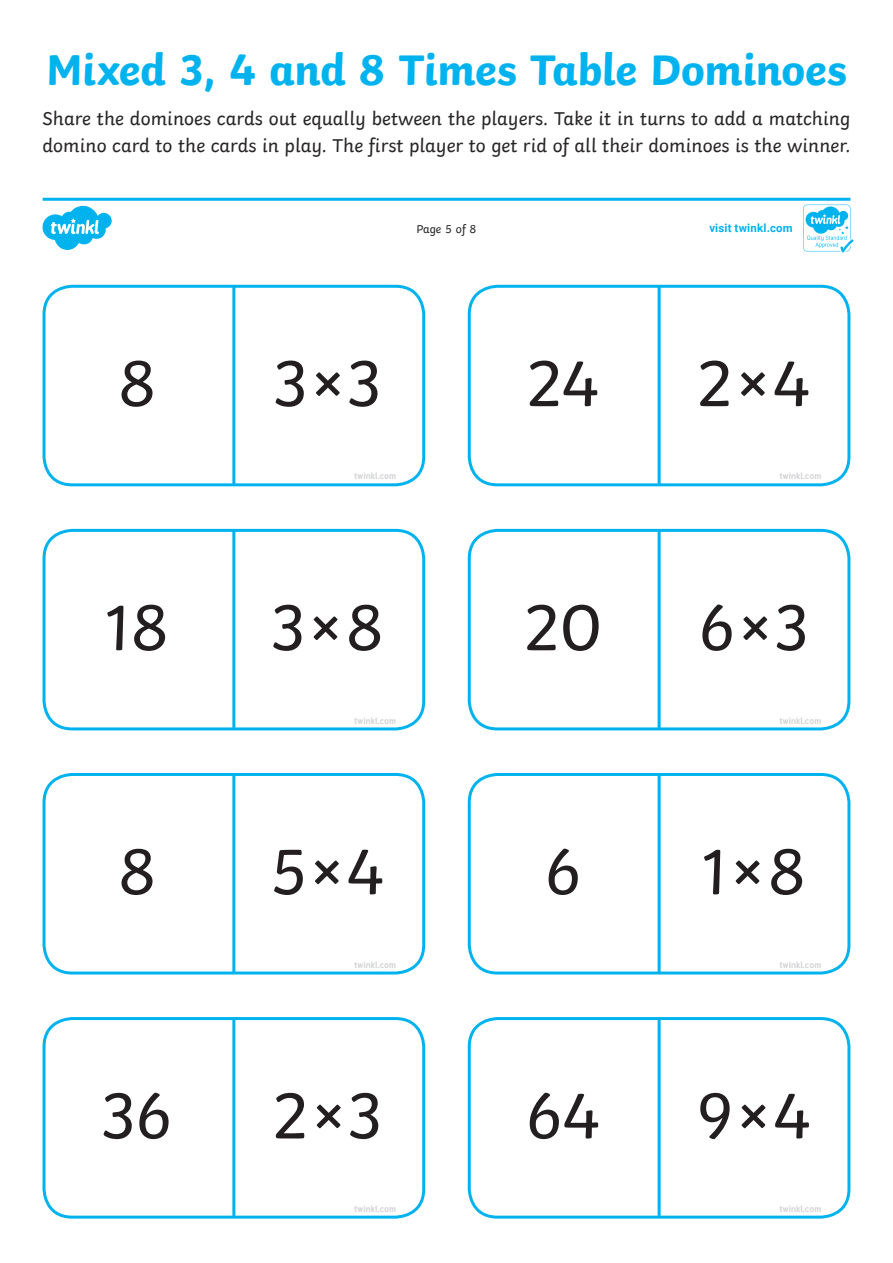
<style>
.page{position:relative;width:893px;height:1263px;background:#fff}
.page>*{position:absolute;margin:0;border:0;box-sizing:border-box;transform-origin:0 0}
.t1{font:67.35px "Twinkl";color:#231f20}
.Heading_1{font:700 45px "Twinkl";letter-spacing:-.01em;color:#00b3ef}
.KS2_Body_Copy{font:19.5px/27px "Twinkl";color:#282526}
.Page_Numbers{font:12px "Twinkl";letter-spacing:-.005em;color:#282526}
.Logo_URL_-_Colour{font:700 11.4px "Roboto";letter-spacing:.02em;color:#00b3ef}
.Twinkl_Website{font:700 9px "Tuffy";color:#d2d3d5}
</style>
<div class="page">
<svg style="left:43px;top:198px;width:810px;height:54px"></svg>
<hr style="left:232px;top:286px;width:3px;height:198px;background:#00b3ef">
<hr style="left:232px;top:775px;width:3px;height:197px;background:#00b3ef">
<hr style="left:232px;top:531px;width:3px;height:197px;background:#00b3ef">
<hr style="left:232px;top:1019px;width:3px;height:197px;background:#00b3ef">
<hr style="left:658px;top:286px;width:3px;height:198px;background:#00b3ef">
<hr style="left:658px;top:775px;width:3px;height:197px;background:#00b3ef">
<hr style="left:658px;top:531px;width:3px;height:197px;background:#00b3ef">
<hr style="left:658px;top:1019px;width:3px;height:197px;background:#00b3ef">
<div style="left:43px;top:285px;width:382px;height:201px;border:3px solid #00b3ef;border-radius:28px"></div>
<div style="left:43px;top:773px;width:382px;height:201px;border:3px solid #00b3ef;border-radius:28px"></div>
<div style="left:43px;top:529px;width:382px;height:201px;border:3px solid #00b3ef;border-radius:28px"></div>
<div style="left:43px;top:1017px;width:382px;height:201px;border:3px solid #00b3ef;border-radius:28px"></div>
<div style="left:468px;top:285px;width:382px;height:201px;border:3px solid #00b3ef;border-radius:28px"></div>
<div style="left:468px;top:773px;width:382px;height:201px;border:3px solid #00b3ef;border-radius:28px"></div>
<div style="left:468px;top:529px;width:382px;height:201px;border:3px solid #00b3ef;border-radius:28px"></div>
<div style="left:468px;top:1017px;width:382px;height:201px;border:3px solid #00b3ef;border-radius:28px"></div>
<p class="Heading_1" style="left:46px;top:33px;width:802px">Mixed 3, 4 and 8 Times Table Dominoes</p>
<p class="KS2_Body_Copy" style="left:42px;top:103px;width:810px">Share the dominoes cards out equally between the players. Take it in turns to add a matching domino card to the cards in play. The first player to get rid of all their dominoes is the winner.</p>
<p class="t1" style="left:118px;top:331px;width:40px">8</p>
<p class="t1" style="left:105px;top:575px;width:65px">18</p>
<p class="t1" style="left:118px;top:820px;width:40px">8</p>
<p class="t1" style="left:102px;top:1064px;width:72px">36</p>
<p class="Page_Numbers" style="left:416px;top:220px;width:62px">Page 5 of 8</p>
<p class="Logo_URL_-_Colour" style="left:709px;top:220px;width:85px">visit twinkl.com</p>
<p class="t1" style="left:274px;top:331px;width:109px">3×3</p>
<p class="t1" style="left:527px;top:331px;width:74px">24</p>
<p class="t1" style="left:697px;top:331px;width:115px">2×4</p>
<p class="Twinkl_Website" style="left:354px;top:469px;width:43px">twinkl.com</p>
<p class="Twinkl_Website" style="left:779px;top:469px;width:43px">twinkl.com</p>
<p class="t1" style="left:271px;top:575px;width:114px">3×8</p>
<p class="t1" style="left:524px;top:575px;width:79px">20</p>
<p class="t1" style="left:699px;top:575px;width:112px">6×3</p>
<p class="Twinkl_Website" style="left:354px;top:713px;width:43px">twinkl.com</p>
<p class="Twinkl_Website" style="left:779px;top:713px;width:43px">twinkl.com</p>
<p class="t1" style="left:271px;top:820px;width:115px">5×4</p>
<p class="t1" style="left:545px;top:820px;width:38px">6</p>
<p class="t1" style="left:702px;top:820px;width:106px">1×8</p>
<p class="Twinkl_Website" style="left:354px;top:957px;width:43px">twinkl.com</p>
<p class="Twinkl_Website" style="left:779px;top:957px;width:43px">twinkl.com</p>
<p class="t1" style="left:273px;top:1064px;width:111px">2×3</p>
<p class="t1" style="left:526px;top:1064px;width:76px">64</p>
<p class="t1" style="left:697px;top:1064px;width:116px">9×4</p>
<p class="Twinkl_Website" style="left:354px;top:1201px;width:43px">twinkl.com</p>
<p class="Twinkl_Website" style="left:779px;top:1201px;width:43px">twinkl.com</p>
</div>
